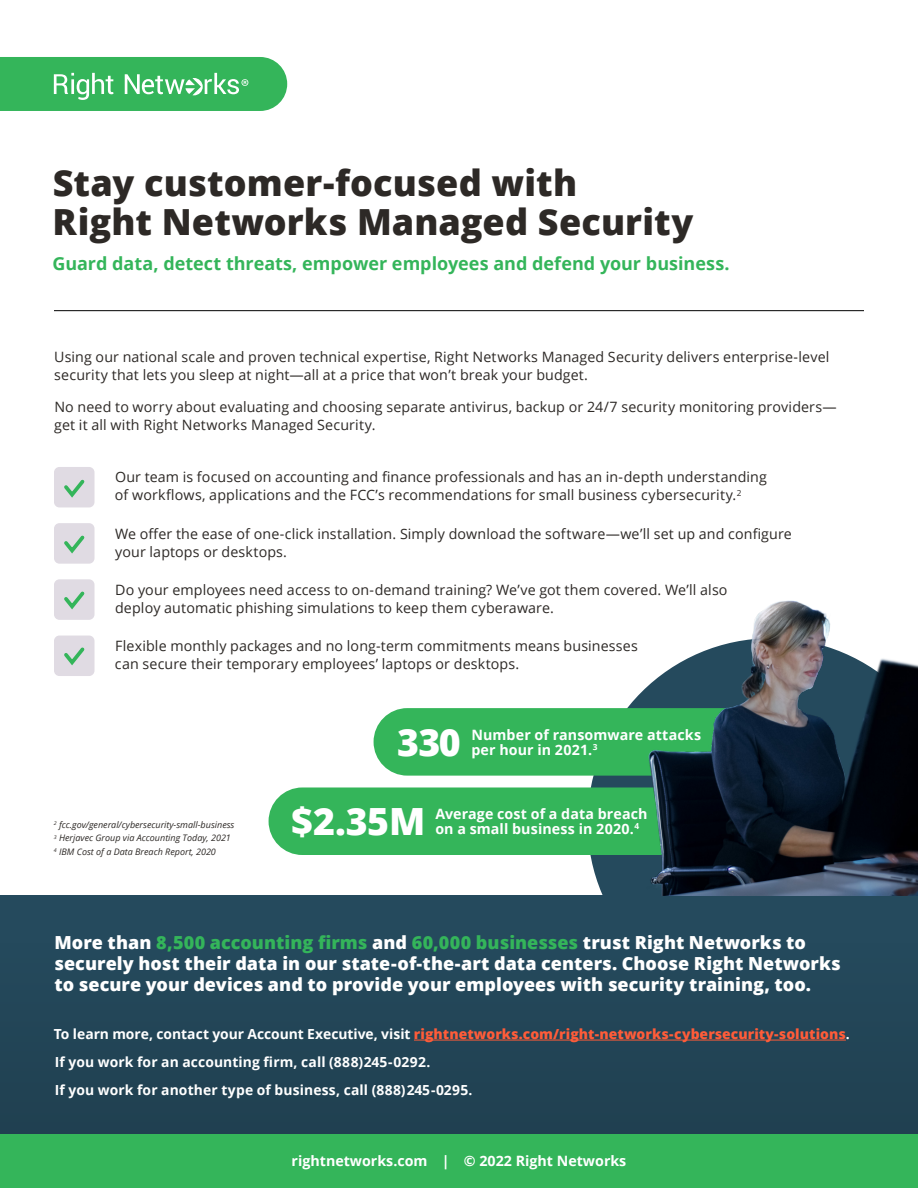
<style>
.page{position:relative;width:918px;height:1188px;background:#fff}
.page>*{position:absolute;margin:0;border:0;box-sizing:border-box;transform-origin:0 0}
.t1{font:800 37.5px "Open Sans";letter-spacing:-.02em;color:#fff}
.t2{font:800 36px/39px "Open Sans";letter-spacing:.005em;color:#2d2926}
.t3{font:800 18px/21px "Open Sans";color:#fff}
.t4{font:700 18px "Open Sans";color:#34b55a}
.t5{font:14.25px/18px "Open Sans";letter-spacing:.01em;color:#2d2926}
.t6{font:700 14.25px/15px "Open Sans";letter-spacing:.005em;color:#fff}
.t7{font:700 13.8px/27.8px "Open Sans";letter-spacing:.01em;color:#fff}
.t8{font:italic 9px/13.5px "Open Sans";color:#2d2926}
.t9{font:700 8.25px "Open Sans";color:#fff}
.s1{color:#34b55a}
.s2{font-weight:800;color:#ff5c39}
</style>
<div class="page">
<div style="left:0;top:1134px;width:918px;height:54px;background:#34b55a"></div>
<svg style="left:590px;top:776px;width:31px;height:119px;background:#476676"></svg>
<div style="left:0;top:895px;width:918px;height:239px;background:#234658"></div>
<svg style="left:0;top:57px;width:287px;height:54px;background:#48bc6b"></svg>
<hr style="left:54px;top:310px;width:810px;height:1px;background:#000">
<div style="left:374px;top:708px;width:409px;height:68px;background:#34b55a;border-radius:34px"></div>
<div style="left:269px;top:787px;width:462px;height:68px;background:#34b55a;border-radius:34px"></div>
<img style="left:621px;top:600px;width:297px;height:295px">
<hr style="left:414px;top:1040px;width:432px;height:1px;background:#ff5c39">
<div style="left:54px;top:467px;width:40px;height:40px;background:#e0dbe3;border-radius:5px"></div>
<svg style="left:64px;top:479px;width:21px;height:19px"></svg>
<div style="left:54px;top:579px;width:40px;height:41px;background:#e0dbe3;border-radius:5px"></div>
<svg style="left:64px;top:591px;width:21px;height:19px"></svg>
<div style="left:54px;top:523px;width:40px;height:41px;background:#e0dbe3;border-radius:5px"></div>
<svg style="left:64px;top:535px;width:21px;height:19px"></svg>
<div style="left:54px;top:636px;width:40px;height:40px;background:#e0dbe3;border-radius:5px"></div>
<svg style="left:64px;top:647px;width:21px;height:19px"></svg>
<h2 class="t2" style="left:53px;top:162px;width:642px">Stay customer-focused with<br>Right Networks Managed Security</h2>
<p class="t4" style="left:52px;top:251px;width:679px">Guard data, detect threats, empower employees and defend your business.</p>
<p class="t5" style="left:54px;top:348px;width:777px">Using our national scale and proven technical expertise, Right Networks Managed Security delivers enterprise-level security that lets you sleep at night—all at a price that won’t break your budget.</p>
<p class="t5" style="left:54px;top:397px;width:784px">No need to worry about evaluating and choosing separate antivirus, backup or 24/7 security monitoring providers— get it all with Right Networks Managed Security.</p>
<p class="t5" style="left:115px;top:468px;width:653px">Our team is focused on accounting and finance professionals and has an in-depth understanding of workflows, applications and the FCC’s recommendations for small business cybersecurity.<sup>2</sup></p>
<p class="t5" style="left:115px;top:524px;width:678px">We offer the ease of one-click installation. Simply download the software—we’ll set up and configure your laptops or desktops.</p>
<p class="t5" style="left:115px;top:580px;width:614px">Do your employees need access to on-demand training? We’ve got them covered. We’ll also deploy automatic phishing simulations to keep them cyberaware.</p>
<p class="t5" style="left:115px;top:637px;width:525px">Flexible monthly packages and no long-term commitments means businesses can secure their temporary employees’ laptops or desktops.</p>
<p class="t8" style="left:54px;top:818px;width:182px"><sup>2</sup> fcc.gov/general/cybersecurity-small-business<br><sup>3</sup> Herjavec Group via Accounting Today, 2021<br><sup>4</sup> IBM Cost of a Data Breach Report, 2020</p>
<h1 class="t1" style="left:397px;top:713px;width:65px">330</h1>
<p class="t6" style="left:471px;top:727px;width:231px">Number of ransomware attacks per hour in 2021.</p>
<p class="t9" style="left:593px;top:741px;width:6px">3</p>
<h1 class="t1" style="left:291px;top:793px;width:136px">$2.35M</h1>
<p class="t6" style="left:435px;top:806px;width:214px">Average cost of a data breach on a small business in 2020.<sup>4</sup></p>
<p class="t3" style="left:54px;top:931px;width:788px">More than <span class="s1">8,500 accounting firms</span> and <span class="s1">60,000 businesses</span> trust Right Networks to securely host their data in our state-of-the-art data centers. Choose Right Networks to secure your devices and to provide your employees with security training, too.</p>
<p class="t7" style="left:54px;top:1020px;width:798px">To learn more, contact your Account Executive, visit <span class="s2">rightnetworks.com/right-networks-cybersecurity-solutions</span>.<br>If you work for an accounting firm, call (888)245-0292.<br>If you work for another type of business, call (888)245-0295.</p>
<p class="t6" style="left:292px;top:1153px;width:336px">rightnetworks.com | © 2022 Right Networks</p>
</div>
